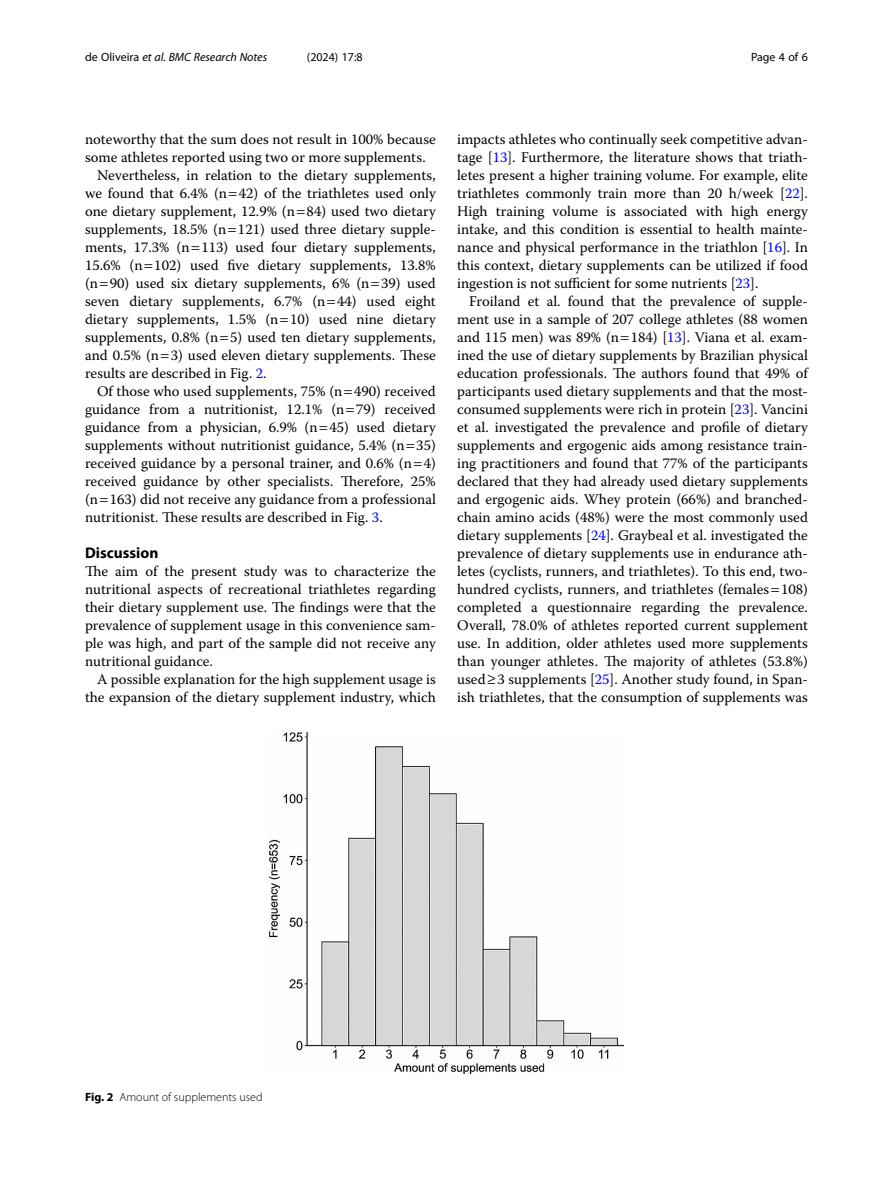
<style>
.page{position:relative;width:893px;height:1191px;background:#fff}
.page>*{position:absolute;margin:0;border:0;box-sizing:border-box;transform-origin:0 0}
.Head_1{font:700 15.45px "Myriad Pro";color:#000}
.Body_Text_Indent{font:14.7px/18px "Warnock Pro";color:#000;text-align:justify}
.Body_Text{font:14.7px/18px "Warnock Pro";color:#000}
.t1{font:italic 12px "Myriad Pro";color:#000}
.Figure_Caption{font:300 12px "Myriad Pro";color:#000}
.t2{font:12px "Myriad Pro";color:#000}
.s1{font-style:normal}
.s2{color:#00f}
.s3{font-weight:700}
</style>
<div class="page">
<img style="left:270px;top:732px;width:353px;height:342px">
<p class="t1" style="left:85px;top:50px;width:184px"><span class="s1">de Oliveira</span> et al. BMC Research Notes</p>
<p class="t2" style="left:307px;top:50px;width:57px">(2024) 17:8</p>
<p class="t2" style="left:751px;top:50px;width:58px">Page 4 of 6</p>
<p class="Body_Text" style="left:85px;top:130px;width:352px">noteworthy that the sum does not result in 100% because some athletes reported using two or more supplements.</p>
<p class="Body_Text_Indent" style="left:85px;top:166px;width:352px;text-indent:12px">Nevertheless, in relation to the dietary supplements, we found that 6.4% (n 42) of the triathletes used only one dietary supplement, 12.9% (n 84) used two dietary supplements, 18.5% (n 121) used three dietary supple&shy;ments, 17.3% (n 113) used four dietary supplements, 15.6% (n 102) used five dietary supplements, 13.8% (n 90) used six dietary supplements, 6% (n 39) used seven dietary supplements, 6.7% (n 44) used eight dietary supplements, 1.5% (n 10) used nine dietary supplements, 0.8% (n 5) used ten dietary supplements, and 0.5% (n 3) used eleven dietary supplements. These results are described in Fig. <span class="s2">2</span>.</p>
<p class="Body_Text_Indent" style="left:85px;top:382px;width:352px;text-indent:12px">Of those who used supplements, 75% (n 490) received guidance from a nutritionist, 12.1% (n 79) received guidance from a physician, 6.9% (n 45) used dietary supplements without nutritionist guidance, 5.4% (n 35) received guidance by a personal trainer, and 0.6% (n 4) received guidance by other specialists. Therefore, 25% (n 163) did not receive any guidance from a professional nutritionist. These results are described in Fig. <span class="s2">3</span>.</p>
<p class="Head_1" style="left:85px;top:543px;width:75px">Discussion</p>
<p class="Body_Text" style="left:85px;top:562px;width:352px;text-align:justify">The aim of the present study was to characterize the nutritional aspects of recreational triathletes regarding their dietary supplement use. The findings were that the prevalence of supplement usage in this convenience sam&shy;ple was high, and part of the sample did not receive any nutritional guidance.</p>
<p class="Body_Text_Indent" style="left:85px;top:670px;width:352px;text-align:right">A possible explanation for the high supplement usage is the expansion of the dietary supplement industry, which</p>
<p class="Body_Text_Indent" style="left:457px;top:130px;width:352px">impacts athletes who continually seek competitive advan&shy;tage [<span class="s2">13</span>]. Furthermore, the literature shows that triath&shy;letes present a higher training volume. For example, elite triathletes commonly train more than 20 h/week [<span class="s2">22</span>].<br>High training volume is associated with high energy intake, and this condition is essential to health mainte&shy;nance and physical performance in the triathlon [<span class="s2">16</span>]. In this context, dietary supplements can be utilized if food ingestion is not sufficient for some nutrients [<span class="s2">23</span>].</p>
<p class="Body_Text_Indent" style="left:457px;top:292px;width:352px;text-indent:12px">Froiland et al. found that the prevalence of supple&shy;ment use in a sample of 207 college athletes (88 women and 115 men) was 89% (n 184) [<span class="s2">13</span>]. Viana et al. exam&shy;ined the use of dietary supplements by Brazilian physical education professionals. The authors found that 49% of participants used dietary supplements and that the most&shy;consumed supplements were rich in protein [<span class="s2">23</span>]. Vancini et al. investigated the prevalence and profile of dietary supplements and ergogenic aids among resistance train&shy;ing practitioners and found that 77% of the participants declared that they had already used dietary supplements and ergogenic aids. Whey protein (66%) and branched&shy;chain amino acids (48%) were the most commonly used dietary supplements [<span class="s2">24</span>]. Graybeal et al. investigated the prevalence of dietary supplements use in endurance ath&shy;letes (cyclists, runners, and triathletes). To this end, two&shy;hundred cyclists, runners, and triathletes (females 108) completed a questionnaire regarding the prevalence.<br>Overall, 78.0% of athletes reported current supplement use. In addition, older athletes used more supplements than younger athletes. The majority of athletes (53.8%) used≥3 supplements [<span class="s2">25</span>]. Another study found, in Span&shy;ish triathletes, that the consumption of supplements was</p>
<p class="Figure_Caption" style="left:85px;top:1090px;width:179px"><span class="s3">Fig. 2</span> Amount of supplements used</p>
</div>
